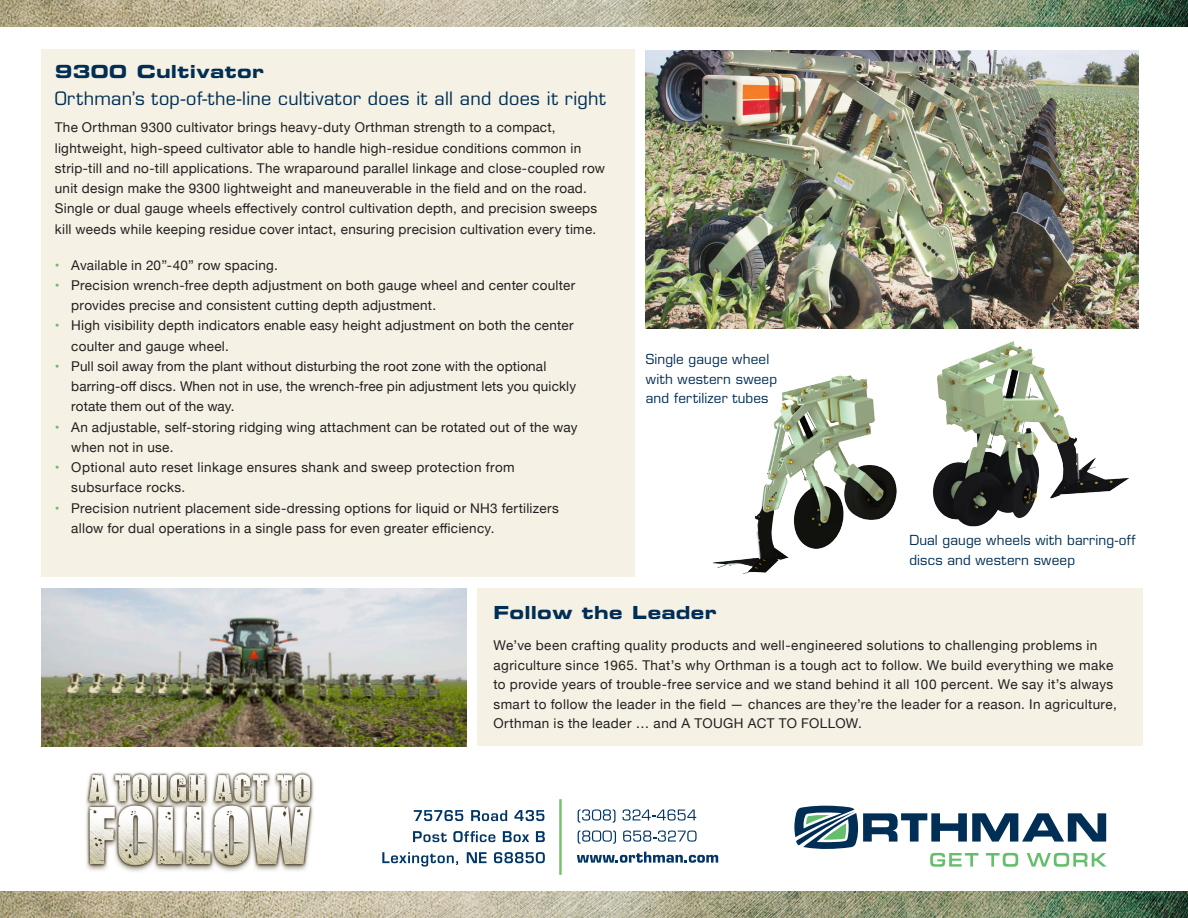
<style>
.page{position:relative;width:1188px;height:918px;background:#fff}
.page>*{position:absolute;margin:0;border:0;box-sizing:border-box;transform-origin:0 0}
.t1{font:18px "Eurostile LT Std";letter-spacing:.02em;color:#002e54}
.t2{font:18px "Eurostile LT Std Bold Ex 2";letter-spacing:.02em;color:#002e54}
.t3{font:13.5px/20.2px "Helvetica Neue";letter-spacing:.02em;color:#231f20}
.t4{font:13.5px/19.5px "Eurostile LT Std";letter-spacing:.015em;color:#002e54}
.s1{color:#65be6b}
</style>
<div class="page">
<div style="left:41px;top:50px;width:594px;height:527px;background:#f5f1e4"></div>
<div style="left:477px;top:589px;width:666px;height:157px;background:#f5f1e4"></div>
<svg style="left:794px;top:806px;width:313px;height:61px"></svg>
<img style="left:0;top:891px;width:1188px;height:27px">
<img style="left:0;top:0;width:1188px;height:27px">
<img style="left:86px;top:772px;width:228px;height:100px">
<svg style="left:578px;top:809px;width:38px;height:14px"></svg>
<svg style="left:622px;top:809px;width:74px;height:12px"></svg>
<svg style="left:578px;top:831px;width:38px;height:13px"></svg>
<svg style="left:623px;top:831px;width:74px;height:11px"></svg>
<svg style="left:577px;top:852px;width:141px;height:11px"></svg>
<hr style="left:559px;top:799px;width:3px;height:76px;background:#71c167">
<svg style="left:414px;top:810px;width:49px;height:11px"></svg>
<svg style="left:471px;top:810px;width:36px;height:11px"></svg>
<svg style="left:514px;top:810px;width:30px;height:11px"></svg>
<svg style="left:413px;top:831px;width:34px;height:11px"></svg>
<svg style="left:453px;top:831px;width:42px;height:11px"></svg>
<svg style="left:503px;top:831px;width:26px;height:11px"></svg>
<svg style="left:536px;top:831px;width:9px;height:11px"></svg>
<svg style="left:382px;top:852px;width:76px;height:15px"></svg>
<svg style="left:467px;top:852px;width:20px;height:11px"></svg>
<svg style="left:494px;top:852px;width:51px;height:11px"></svg>
<img style="left:646px;top:51px;width:492px;height:278px">
<img style="left:41px;top:589px;width:426px;height:157px">
<img style="left:932px;top:341px;width:197px;height:186px">
<img style="left:713px;top:375px;width:184px;height:199px">
<p class="t2" style="left:55px;top:59px;width:211px">9300 Cultivator</p>
<p class="t1" style="left:55px;top:88px;width:553px">Orthman’s top-of-the-line cultivator does it all and does it right</p>
<p class="t3" style="left:55px;top:118px;width:552px">The Orthman 9300 cultivator brings heavy-duty Orthman strength to a compact, lightweight, high-speed cultivator able to handle high-residue conditions common in strip-till and no-till applications. The wraparound parallel linkage and close-coupled row unit design make the 9300 lightweight and maneuverable in the field and on the road.<br>Single or dual gauge wheels effectively control cultivation depth, and precision sweeps kill weeds while keeping residue cover intact, ensuring precision cultivation every time.</p>
<p class="t3" style="left:55px;top:255px;width:225px"><span class="s1">•</span> Available in 20”-40” row spacing.</p>
<p class="t3" style="left:71px;top:276px;width:505px;text-indent:-16px"><span class="s1">•</span> Precision wrench-free depth adjustment on both gauge wheel and center coulter provides precise and consistent cutting depth adjustment.</p>
<p class="t3" style="left:71px;top:316px;width:504px;text-indent:-16px"><span class="s1">•</span> High visibility depth indicators enable easy height adjustment on both the center coulter and gauge wheel.</p>
<p class="t3" style="left:71px;top:357px;width:506px;text-indent:-16px"><span class="s1">•</span> Pull soil away from the plant without disturbing the root zone with the optional barring-off discs. When not in use, the wrench-free pin adjustment lets you quickly rotate them out of the way.</p>
<p class="t3" style="left:71px;top:417px;width:508px;text-indent:-16px"><span class="s1">•</span> An adjustable, self-storing ridging wing attachment can be rotated out of the way when not in use.</p>
<p class="t3" style="left:71px;top:458px;width:445px;text-indent:-16px"><span class="s1">•</span> Optional auto reset linkage ensures shank and sweep protection from subsurface rocks.</p>
<p class="t3" style="left:71px;top:498px;width:489px;text-indent:-16px"><span class="s1">•</span> Precision nutrient placement side-dressing options for liquid or NH3 fertilizers allow for dual operations in a single pass for even greater efficiency.</p>
<p class="t4" style="left:646px;top:350px;width:133px">Single gauge wheel with western sweep and fertilizer tubes</p>
<p class="t4" style="left:909px;top:531px;width:228px">Dual gauge wheels with barring-off discs and western sweep</p>
<p class="t2" style="left:494px;top:600px;width:225px">Follow the Leader</p>
<p class="t3" style="left:494px;top:637px;width:625px;line-height:19.5px">We’ve been crafting quality products and well-engineered solutions to challenging problems in agriculture since 1965. That’s why Orthman is a tough act to follow. We build everything we make to provide years of trouble-free service and we stand behind it all 100 percent. We say it’s always smart to follow the leader in the field — chances are they’re the leader for a reason. In agriculture, Orthman is the leader … and A TOUGH ACT TO FOLLOW.</p>
</div>
